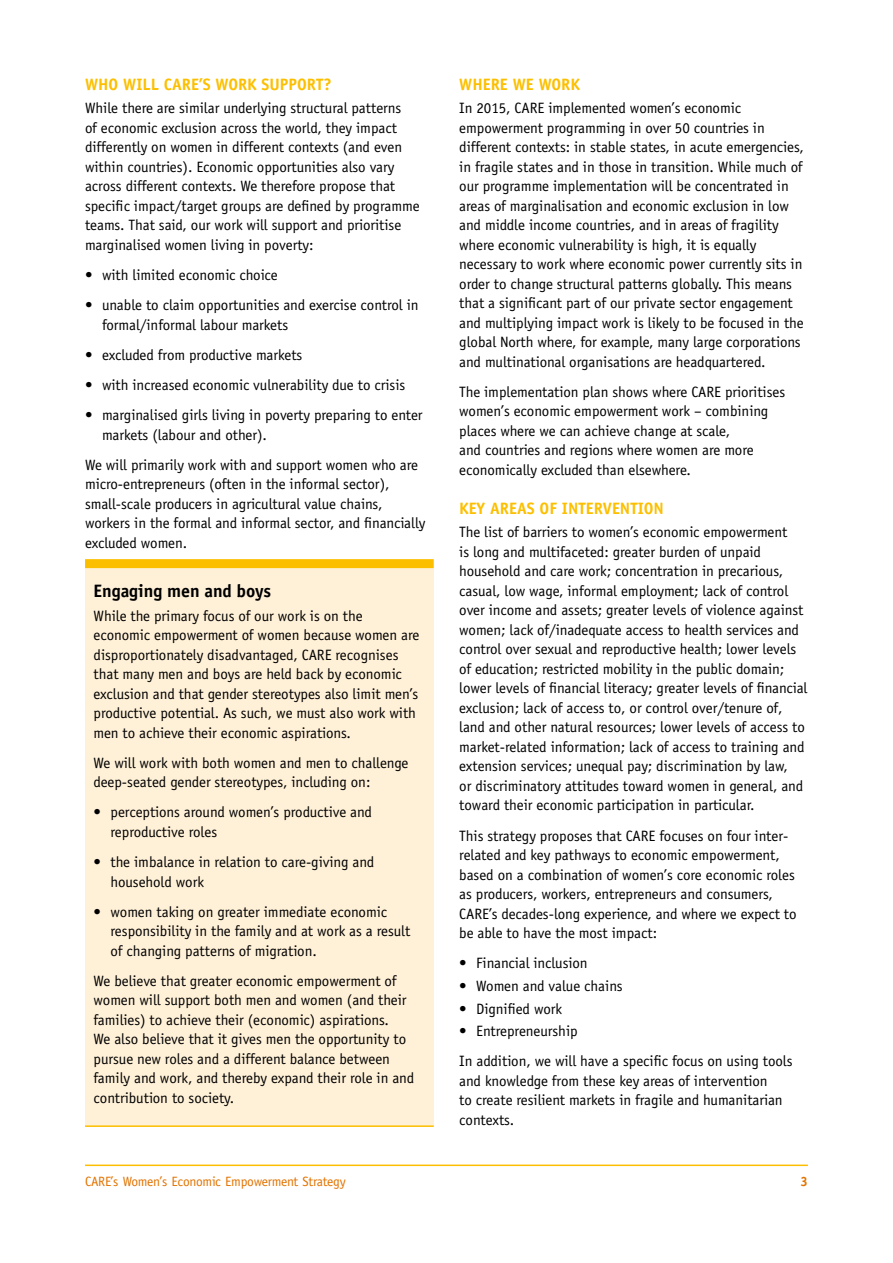
<style>
.page{position:relative;width:893px;height:1263px;background:#fff}
.page>*{position:absolute;margin:0;border:0;box-sizing:border-box;transform-origin:0 0}
.t1{font:700 18px "Officina Sans";letter-spacing:-.005em;color:#000}
.t2{font:700 16.5px "Officina Sans";color:#fcbf00}
.t3{font:15px/19.5px "Officina Sans";letter-spacing:-.005em;color:#000}
.t4{font:13.5px "Officina Sans";letter-spacing:-.02em;color:#e27300}
.t5{font:700 13.5px "Officina Sans";color:#e27300}
</style>
<div class="page">
<div style="left:85px;top:568px;width:349px;height:559px;background:#fff1d8"></div>
<hr style="left:85px;top:1164px;width:723px;height:2px;background:#fcbf00">
<div style="left:85px;top:559px;width:349px;height:9px;background:#fcbf00"></div>
<hr style="left:85px;top:1125px;width:349px;height:2px;background:#fcbf00">
<p class="t2" style="left:85px;top:74px;width:248px">WHO WILL CARE’S WORK SUPPORT?</p>
<p class="t3" style="left:85px;top:98px;width:336px">While there are similar underlying structural patterns<br>of economic exclusion across the world, they impact differently on women in different contexts (and even within countries). Economic opportunities also vary across different contexts. We therefore propose that specific impact/target groups are defined by programme teams. That said, our work will support and prioritise marginalised women living in poverty:</p>
<p class="t3" style="left:85px;top:265px;width:194px">• with limited economic choice</p>
<p class="t3" style="left:102px;top:295px;width:318px;text-indent:-17px">• unable to claim opportunities and exercise control in formal/informal labour markets</p>
<p class="t3" style="left:85px;top:345px;width:219px">• excluded from productive markets</p>
<p class="t3" style="left:85px;top:375px;width:322px">• with increased economic vulnerability due to crisis</p>
<p class="t3" style="left:102px;top:405px;width:322px;text-indent:-17px">• marginalised girls living in poverty preparing to enter markets (labour and other).</p>
<p class="t3" style="left:85px;top:455px;width:342px">We will primarily work with and support women who are micro-entrepreneurs (often in the informal sector), small-scale producers in agricultural value chains, workers in the formal and informal sector, and financially excluded women.</p>
<p class="t1" style="left:94px;top:579px;width:179px">Engaging men and boys</p>
<p class="t3" style="left:94px;top:606px;width:327px">While the primary focus of our work is on the economic empowerment of women because women are disproportionately disadvantaged, CARE recognises that many men and boys are held back by economic exclusion and that gender stereotypes also limit men’s productive potential. As such, we must also work with men to achieve their economic aspirations.</p>
<p class="t3" style="left:94px;top:753px;width:317px">We will work with both women and men to challenge deep-seated gender stereotypes, including on:</p>
<p class="t3" style="left:111px;top:803px;width:263px;text-indent:-17px">• perceptions around women’s productive and reproductive roles</p>
<p class="t3" style="left:111px;top:852px;width:265px;text-indent:-17px">• the imbalance in relation to care-giving and household work</p>
<p class="t3" style="left:111px;top:902px;width:301px;text-indent:-17px">• women taking on greater immediate economic responsibility in the family and at work as a result of changing patterns of migration.</p>
<p class="t3" style="left:94px;top:971px;width:322px">We believe that greater economic empowerment of women will support both men and women (and their families) to achieve their (economic) aspirations.<br>We also believe that it gives men the opportunity to pursue new roles and a different balance between family and work, and thereby expand their role in and contribution to society.</p>
<p class="t2" style="left:459px;top:74px;width:122px">WHERE WE WORK</p>
<p class="t3" style="left:459px;top:98px;width:346px">In 2015, CARE implemented women’s economic empowerment programming in over 50 countries in different contexts: in stable states, in acute emergencies, in fragile states and in those in transition. While much of our programme implementation will be concentrated in areas of marginalisation and economic exclusion in low and middle income countries, and in areas of fragility where economic vulnerability is high, it is equally necessary to work where economic power currently sits in order to change structural patterns globally. This means that a significant part of our private sector engagement and multiplying impact work is likely to be focused in the global North where, for example, many large corporations and multinational organisations are headquartered.</p>
<p class="t3" style="left:459px;top:382px;width:327px">The implementation plan shows where CARE prioritises women’s economic empowerment work – combining places where we can achieve change at scale,<br>and countries and regions where women are more economically excluded than elsewhere.</p>
<p class="t2" style="left:459px;top:498px;width:206px">KEY AREAS OF INTERVENTION</p>
<p class="t3" style="left:459px;top:522px;width:350px">The list of barriers to women’s economic empowerment<br>is long and multifaceted: greater burden of unpaid household and care work; concentration in precarious, casual, low wage, informal employment; lack of control over income and assets; greater levels of violence against women; lack of/inadequate access to health services and control over sexual and reproductive health; lower levels of education; restricted mobility in the public domain; lower levels of financial literacy; greater levels of financial exclusion; lack of access to, or control over/tenure of, land and other natural resources; lower levels of access to market-related information; lack of access to training and extension services; unequal pay; discrimination by law,<br>or discriminatory attitudes toward women in general, and toward their economic participation in particular.</p>
<p class="t3" style="left:459px;top:826px;width:339px">This strategy proposes that CARE focuses on four inter&shy;related and key pathways to economic empowerment, based on a combination of women’s core economic roles as producers, workers, entrepreneurs and consumers, CARE’s decades-long experience, and where we expect to be able to have the most impact:</p>
<p class="t3" style="left:459px;top:953px;width:130px">• Financial inclusion</p>
<p class="t3" style="left:459px;top:976px;width:165px">• Women and value chains</p>
<p class="t3" style="left:459px;top:999px;width:104px">• Dignified work</p>
<p class="t3" style="left:459px;top:1016px;width:335px;line-height:30.2px">• Entrepreneurship<br>In addition, we will have a specific focus on using tools</p>
<p class="t3" style="left:459px;top:1071px;width:325px">and knowledge from these key areas of intervention to create resilient markets in fragile and humanitarian contexts.</p>
<p class="t4" style="left:85px;top:1174px;width:262px">CARE’s Women’s Economic Empowerment Strategy</p>
<p class="t5" style="left:800px;top:1173px;width:9px">3</p>
</div>
